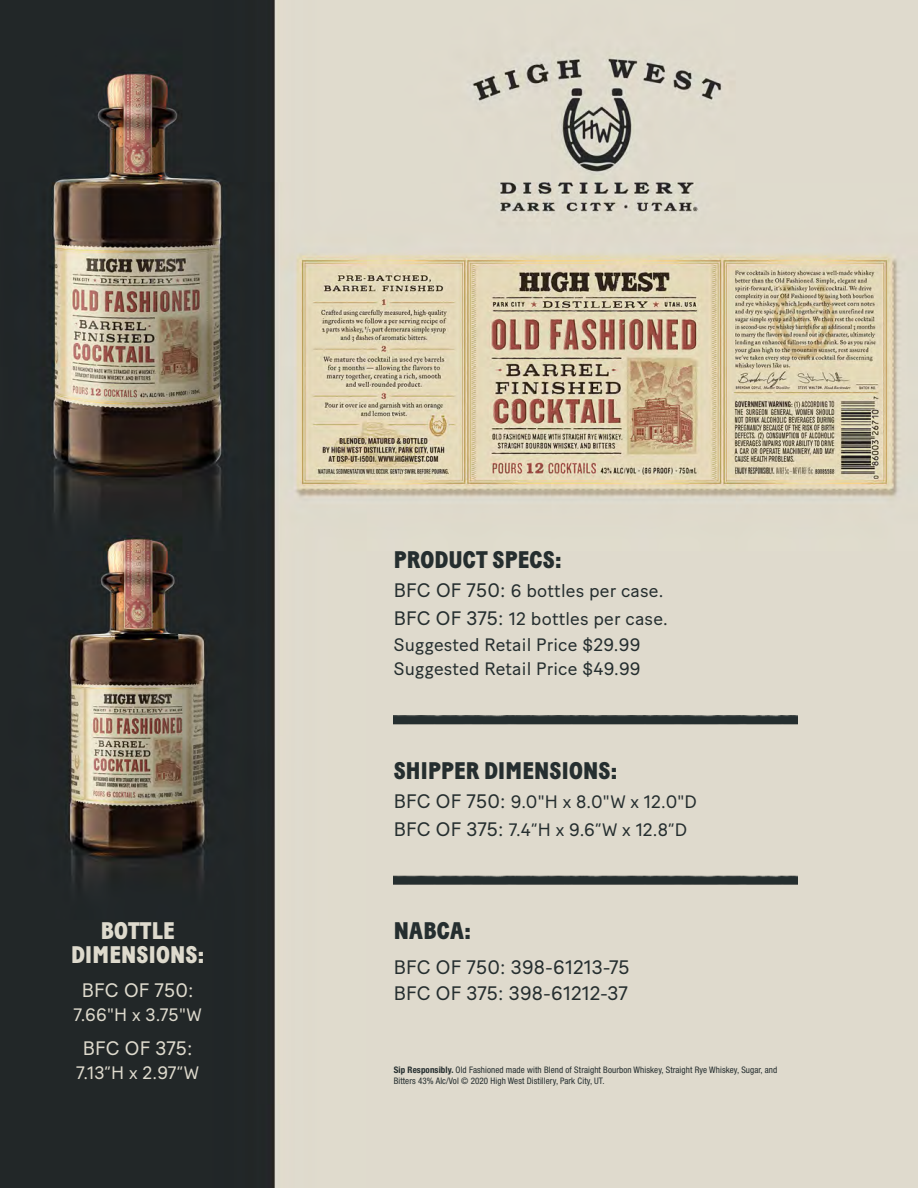
<style>
.page{position:relative;width:918px;height:1188px;background:#fff}
.page>*{position:absolute;margin:0;border:0;box-sizing:border-box;transform-origin:0 0}
.t1{font:900 24px "Baton";letter-spacing:.01em;color:#252e2f}
.t2{font:900 24px/24px "Baton";letter-spacing:.01em;color:#dedacd;text-align:center}
.t3{font:19.5px/25.5px "Baton Turbo";letter-spacing:.01em;color:#252e2f}
.t4{font:19.5px "Baton Turbo";letter-spacing:.01em;color:#dedacd}
.t5{font:18px/28.7px "Baton Turbo";letter-spacing:.01em;color:#252e2f}
.t6{font:18px "Baton Turbo";letter-spacing:.005em;color:#dedacd}
.t7{font:condensed 9px/10.5px "Helvetica Neue";letter-spacing:.01em;color:#252e2f}
.s1{font-size:19.5px}
.s2{font-weight:700}
</style>
<div class="page">
<img style="left:0;top:0;width:918px;height:1188px">
<img style="left:393px;top:707px;width:405px;height:25px">
<img style="left:393px;top:867px;width:405px;height:25px">
<h1 class="t2" style="left:71px;top:919px;width:135px">BOTTLE<br>DIMENSIONS:</h1>
<p class="t4" style="left:82px;top:975px;width:113px">BFC OF 750:</p>
<p class="t6" style="left:74px;top:1001px;width:130px">7.66"H x 3.75"W</p>
<p class="t4" style="left:83px;top:1033px;width:111px">BFC OF 375:</p>
<p class="t6" style="left:76px;top:1059px;width:125px">7.13”H x 2.97”W</p>
<h1 class="t1" style="left:394px;top:546px;width:169px">PRODUCT SPECS:</h1>
<p class="t5" style="left:394px;top:574px;width:276px"><span class="s1">BFC OF 750:</span> 6 bottles per case.<br><span class="s1">BFC OF 375:</span> 12 bottles per case.</p>
<p class="t5" style="left:394px;top:631px;width:248px;line-height:24px">Suggested Retail Price $29.99<br>Suggested Retail Price $49.99</p>
<h1 class="t1" style="left:394px;top:756px;width:225px">SHIPPER DIMENSIONS:</h1>
<p class="t5" style="left:394px;top:785px;width:305px"><span class="s1">BFC OF 750:</span> 9.0"H x 8.0"W x 12.0"D<br><span class="s1">BFC OF 375:</span> 7.4”H x 9.6”W x 12.8”D</p>
<h1 class="t1" style="left:394px;top:916px;width:79px">NABCA:</h1>
<p class="t3" style="left:394px;top:953px;width:237px">BFC OF 750: 398-61213-75<br>BFC OF 375: 398-61212-37</p>
<p class="t7" style="left:394px;top:1065px;width:385px"><span class="s2">Sip Responsibly.</span> Old Fashioned made with Blend of Straight Bourbon Whiskey, Straight Rye Whiskey, Sugar, and<br>Bitters 43% Alc/Vol © 2020 High West Distillery, Park City, UT.</p>
</div>
